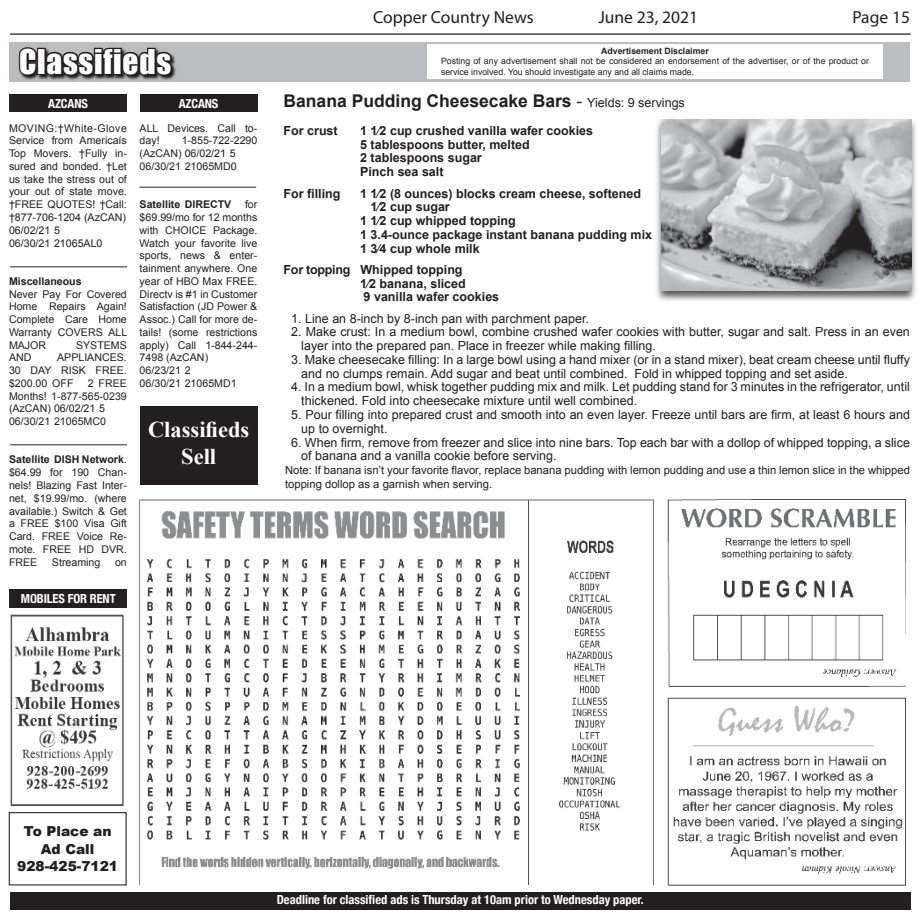
<style>
.page{position:relative;width:919px;height:919px;background:#fff}
.page>*{position:absolute;margin:0;border:0;box-sizing:border-box;transform-origin:0 0}
.t1{font:31.25px "Impact";letter-spacing:.025em;color:#fff}
.t2{font:700 22.5px/27px "Times New Roman";color:#fff;text-align:center}
.t3{font:700 17.5px "Arial";color:#231f20}
.t4{font:17.5px "Myriad Pro";color:#231f20}
.t5{font:900 13.75px/17.5px "Arial";color:#231f20;text-align:center}
.t6{font:12.5px/13.8px "Arial";color:#231f20}
.t7{font:700 12.5px/13.8px "Arial";color:#231f20}
.t8{font:700 condensed 12.5px "Helvetica Neue";color:#fff}
.t9{font:11.25px/13.8px "Arial";color:#231f20}
.t10{font:10.62px/12.8px "Arial";color:#231f20}
.t11{font:700 10.62px "Arial";color:#231f20}
.t12{font:8.75px/10.5px "Arial";color:#231f20}
.t13{font:700 8.75px "Arial";color:#231f20}
.s1{font-weight:700}
.s2{font-weight:400}
.s3{font-weight:400;font-size:12.5px}
</style>
<div class="page">
<img style="left:8px;top:614px;width:116px;height:199px">
<div style="left:10px;top:891px;width:900px;height:18px;background:#231f20"></div>
<hr style="left:10px;top:33px;width:900px;height:2px;background:#231f20">
<div style="left:9px;top:42px;width:900px;height:39px;background:#bcbdc0"></div>
<svg style="left:22px;top:52px;width:154px;height:28px"></svg>
<svg style="left:18px;top:47px;width:20px;height:30px"></svg>
<div style="left:37px;top:48px;width:9px;height:27px;border:3px solid #231f20"></div>
<svg style="left:44px;top:47px;width:130px;height:30px;background:#3e3b3c"></svg>
<div style="left:427px;top:44px;width:455px;height:35px;background:#fff"></div>
<div style="left:10px;top:589px;width:117px;height:18px;background:#231f20"></div>
<div style="left:9px;top:95px;width:118px;height:17px;background:#231f20"></div>
<div style="left:140px;top:406px;width:117px;height:78px;background:#231f20"></div>
<div style="left:9px;top:811px;width:118px;height:74px;border:1px solid #231f20"></div>
<div style="left:140px;top:95px;width:117px;height:17px;background:#231f20"></div>
<hr style="left:10px;top:266px;width:117px;height:1px;background:#231f20">
<hr style="left:139px;top:187px;width:117px;height:1px;background:#231f20">
<hr style="left:10px;top:444px;width:117px;height:1px;background:#231f20">
<img style="left:139px;top:499px;width:514px;height:384px">
<img style="left:667px;top:499px;width:238px;height:387px">
<div style="left:654px;top:118px;width:263px;height:185px;background:#231f20;opacity:.75"></div>
<img style="left:661px;top:119px;width:249px;height:172px">
<h3 class="t4" style="left:373px;top:11px;width:162px">Copper Country News</h3>
<h3 class="t4" style="left:598px;top:11px;width:101px">June 23, 2021</h3>
<h3 class="t4" style="left:851px;top:11px;width:59px">Page 15</h3>
<h1 class="t1" style="left:19px;top:45px;width:153px">Classifieds</h1>
<p class="t13" style="left:601px;top:47px;width:109px">Advertisement Disclaimer</p>
<p class="t12" style="left:441px;top:57px;width:429px">Posting of any advertisement shall not be considered an endorsement of the advertiser, or of the product or service involved. You should investigate any and all claims made.</p>
<p class="t8" style="left:48px;top:96px;width:41px">AZCANS</p>
<p class="t10" style="left:9px;top:122px;width:119px">MOVING:†White-Glove<br>Service from Americaís<br>Top Movers. †Fully in&shy;sured and bonded. †Let us take the stress out of your out of state move. †FREE QUOTES! †Call: †877-706-1204 (AzCAN)<br>06/02/21 5<br>06/30/21 21065AL0</p>
<p class="t11" style="left:9px;top:277px;width:74px">Miscellaneous</p>
<p class="t10" style="left:9px;top:288px;width:120px;text-align:justify">Never Pay For Covered Home Repairs Again!<br>Complete Care Home Warranty COVERS ALL MAJOR</p>
<p class="t10" style="left:76px;top:339px;width:52px">SYSTEMS</p>
<p class="t10" style="left:9px;top:352px;width:119px;text-align:justify;text-indent:48px">APPLIANCES.<br>30 DAY RISK FREE. $200.00 OFF</p>
<p class="t10" style="left:9px;top:352px;width:24px">AND</p>
<p class="t10" style="left:9px;top:377px;width:119px;text-indent:79px">2 FREE<br>Months! 1-877-565-0239 (AzCAN) 06/02/21 5<br>06/30/21 21065MC0</p>
<p class="t10" style="left:9px;top:454px;width:119px;text-align:justify"><span class="s1">Satellite DISH Network</span>. $64.99 for 190 Chan&shy;nels! Blazing Fast Inter&shy;net, $19.99/mo. (where available.) Switch &amp; Get a FREE $100 Visa Gift Card. FREE Voice Re&shy;mote. FREE HD DVR.<br>FREE</p>
<p class="t10" style="left:52px;top:556px;width:50px">Streaming</p>
<p class="t10" style="left:115px;top:556px;width:13px">on</p>
<p class="t8" style="left:21px;top:587px;width:96px">MOBILES FOR RENT</p>
<p class="t8" style="left:179px;top:96px;width:41px">AZCANS</p>
<h3 class="t3" style="left:283px;top:95px;width:402px">Banana Pudding Cheesecake Bars <span class="s2">-</span> <span class="s3">Yields: 9 servings</span></h3>
<p class="t7" style="left:283px;top:125px;width:56px">For crust</p>
<p class="t7" style="left:360px;top:124px;width:234px">1 1⁄2 cup crushed vanilla wafer cookies<br>5 tablespoons butter, melted<br>2 tablespoons sugar<br>Pinch sea salt</p>
<p class="t7" style="left:283px;top:186px;width:58px">For filling</p>
<p class="t7" style="left:360px;top:186px;width:282px">1 1⁄2 (8 ounces) blocks cream cheese, softened</p>
<p class="t7" style="left:370px;top:200px;width:81px">1⁄2 cup sugar</p>
<p class="t7" style="left:360px;top:214px;width:157px">1 1⁄2 cup whipped topping</p>
<p class="t7" style="left:360px;top:228px;width:293px">1 3.4-ounce package instant banana pudding mix</p>
<p class="t7" style="left:360px;top:241px;width:121px">1 3⁄4 cup whole milk</p>
<p class="t7" style="left:360px;top:263px;width:140px;text-indent:-77px">For topping Whipped topping<br>1⁄2 banana, sliced<br>9 vanilla wafer cookies</p>
<p class="t6" style="left:291px;top:312px;width:299px">1. Line an 8-inch by 8-inch pan with parchment paper.</p>
<p class="t6" style="left:301px;top:326px;width:609px;text-indent:-10px">2. Make crust: In a medium bowl, combine crushed wafer cookies with butter, sugar and salt. Press in an even layer into the prepared pan. Place in freezer while making filling.</p>
<p class="t6" style="left:301px;top:352px;width:609px;text-indent:-10px">3. Make cheesecake filling: In a large bowl using a hand mixer (or in a stand mixer), beat cream cheese until fluffy and no clumps remain. Add sugar and beat until combined. Fold in whipped topping and set aside.</p>
<p class="t6" style="left:301px;top:381px;width:609px;text-indent:-10px">4. In a medium bowl, whisk together pudding mix and milk. Let pudding stand for 3 minutes in the refrigerator, until thickened. Fold into cheesecake mixture until well combined.</p>
<p class="t6" style="left:301px;top:407px;width:609px;text-indent:-10px">5. Pour filling into prepared crust and smooth into an even layer. Freeze until bars are firm, at least 6 hours and up to overnight.</p>
<p class="t6" style="left:301px;top:435px;width:609px;text-indent:-10px">6. When firm, remove from freezer and slice into nine bars. Top each bar with a dollop of whipped topping, a slice of banana and a vanilla cookie before serving.</p>
<p class="t9" style="left:285px;top:463px;width:626px">Note: If banana isn’t your favorite flavor, replace banana pudding with lemon pudding and use a thin lemon slice in the whipped topping dollop as a garnish when serving.</p>
<p class="t10" style="left:139px;top:122px;width:119px">ALL Devices. Call to&shy;day!</p>
<p class="t10" style="left:140px;top:135px;width:119px;text-indent:42px">1-855-722-2290 (AzCAN) 06/02/21 5<br>06/30/21 21065MD0</p>
<p class="t11" style="left:140px;top:200px;width:93px">Satellite DIRECTV</p>
<p class="t10" style="left:139px;top:199px;width:119px;text-indent:105px">for $69.99/mo for 12 months with CHOICE Package.<br>Watch your favorite live sports, news &amp; enter&shy;tainment anywhere. One year of HBO Max FREE.<br>Directv is #1 in Customer<br>Satisfaction (JD Power &amp;<br>Assoc.) Call for more de&shy;tails! (some restrictions apply) Call 1-844-244-<br>7498 (AzCAN)<br>06/23/21 2<br>06/30/21 21065MD1</p>
<h2 class="t2" style="left:148px;top:415px;width:103px">Classifieds<br>Sell</h2>
<p class="t5" style="left:17px;top:822px;width:102px">To Place an<br>Ad Call<br>928-425-7121</p>
<p class="t8" style="left:276px;top:889px;width:368px">Deadline for classified ads is Thursday at 10am prior to Wednesday paper.</p>
</div>
